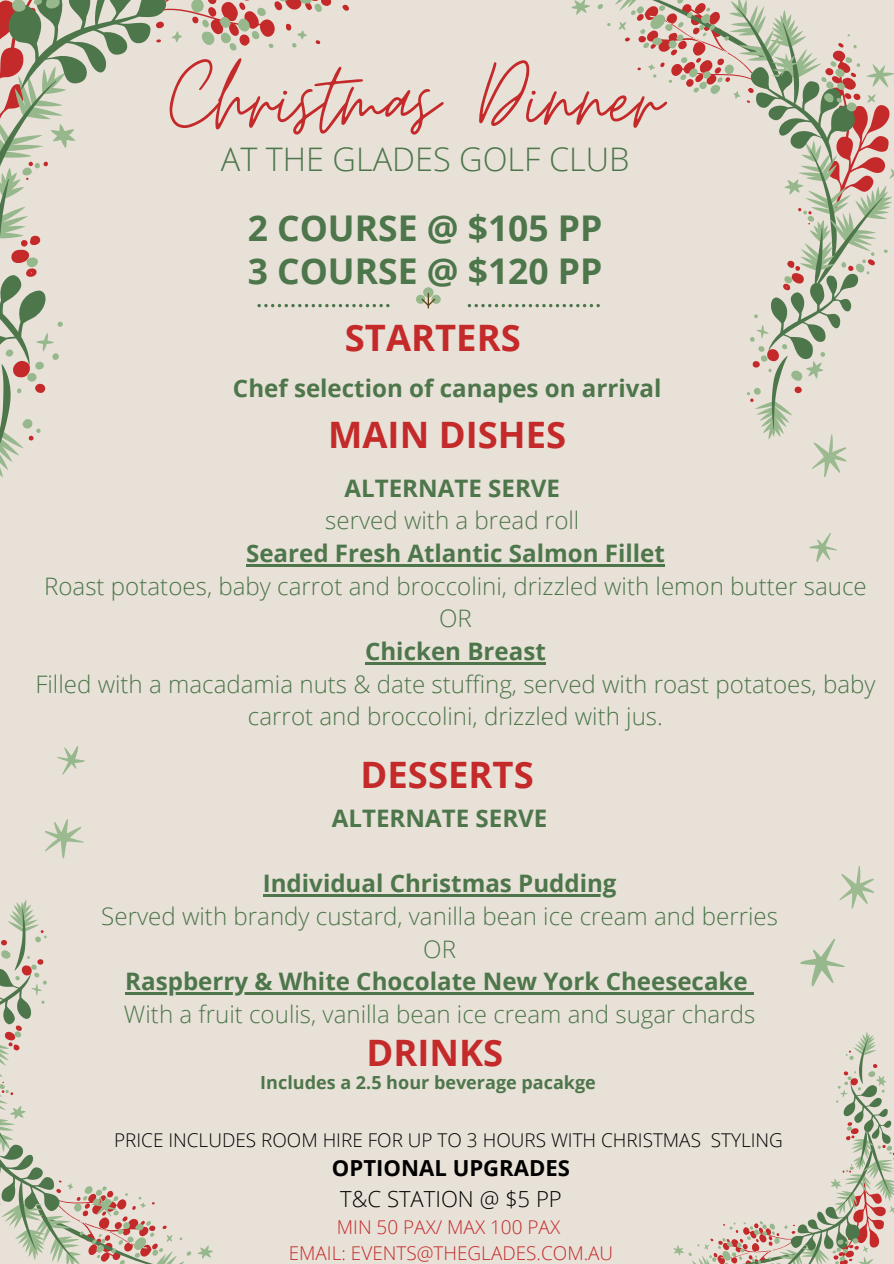
<style>
.page{position:relative;width:894px;height:1264px;background:#fff}
.page>*{position:absolute;margin:0;border:0;box-sizing:border-box;transform-origin:0 0}
.t1{font:107.4px "Moon Time";color:#c42a2a}
.t2{font:700 36.45px "Open Sans";color:#c42a2a}
.t3{font:700 35.4px "Open Sans";color:#4d764b}
.t4{font:300 32.4px "Open Sans";color:#4d764b}
.t5{font:300 24.15px/32.7px "Open Sans";color:#4d764b;text-align:center}
.t6{font:700 24.15px "Open Sans";color:#4d764b}
.t7{font:700 22.05px "Open Sans";color:#000}
.t8{font:300 22.05px "Open Sans";color:#000}
.t9{font:300 18.9px "Open Sans";color:#000}
.t10{font:300 18.9px "Open Sans";color:#c42a2a}
.t11{font:700 18px "Open Sans";color:#4d764b}
</style>
<div class="page">
<div style="left:0;top:0;width:893px;height:1263px;background:#e8e1d8"></div>
<svg style="left:0;top:0;width:434px;height:433px"></svg>
<svg style="left:848px;top:1032px;width:28px;height:21px"></svg>
<svg style="left:673px;top:1053px;width:220px;height:210px"></svg>
<svg style="left:257px;top:304px;width:132px;height:3px"></svg>
<div style="left:431px;top:295px;width:9px;height:9px;background:#96b88c;border-radius:50%"></div>
<div style="left:416px;top:295px;width:9px;height:9px;background:#96b88c;border-radius:50%"></div>
<div style="left:423px;top:287px;width:10px;height:10px;background:#96b88c;border-radius:50%"></div>
<svg style="left:420px;top:293px;width:16px;height:15px"></svg>
<hr style="left:263px;top:894px;width:353px;height:2px;background:#4d764b">
<hr style="left:125px;top:992px;width:622px;height:2px;background:#4d764b">
<svg style="left:747px;top:992px;width:6px;height:2px"></svg>
<hr style="left:246px;top:564px;width:418px;height:2px;background:#4d764b">
<hr style="left:365px;top:662px;width:180px;height:2px;background:#4d764b">
<svg style="left:0;top:900px;width:194px;height:363px"></svg>
<svg style="left:45px;top:819px;width:39px;height:40px"></svg>
<svg style="left:467px;top:0;width:426px;height:477px"></svg>
<svg style="left:57px;top:746px;width:28px;height:29px"></svg>
<svg style="left:809px;top:533px;width:28px;height:29px"></svg>
<svg style="left:839px;top:865px;width:35px;height:44px"></svg>
<svg style="left:800px;top:939px;width:45px;height:48px"></svg>
<p class="t1" style="left:170px;top:35px;width:493px">Christmas Dinner</p>
<p class="t4" style="left:221px;top:137px;width:410px">AT THE GLADES GOLF CLUB</p>
<p class="t3" style="left:248px;top:203px;width:356px">2 COURSE @ $105 PP</p>
<p class="t3" style="left:248px;top:246px;width:356px">3 COURSE @ $120 PP</p>
<p class="t2" style="left:345px;top:312px;width:177px">STARTERS</p>
<p class="t6" style="left:233px;top:371px;width:430px">Chef selection of canapes on arrival</p>
<p class="t2" style="left:328px;top:409px;width:239px">MAIN DISHES</p>
<p class="t6" style="left:344px;top:471px;width:217px">ALTERNATE SERVE</p>
<p class="t5" style="left:325px;top:503px;width:255px">served with a bread roll</p>
<p class="t6" style="left:246px;top:536px;width:420px">Seared Fresh Atlantic Salmon Fillet</p>
<p class="t5" style="left:44px;top:569px;width:823px">Roast potatoes, baby carrot and broccolini, drizzled with lemon butter sauce</p>
<p class="t5" style="left:439px;top:601px;width:34px">OR</p>
<p class="t6" style="left:365px;top:634px;width:182px">Chicken Breast</p>
<p class="t5" style="left:35px;top:667px;width:841px">Filled with a macadamia nuts &amp; date stuffing, served with roast potatoes, baby carrot and broccolini, drizzled with jus.</p>
<p class="t2" style="left:360px;top:749px;width:174px">DESSERTS</p>
<p class="t6" style="left:332px;top:801px;width:217px">ALTERNATE SERVE</p>
<p class="t6" style="left:263px;top:866px;width:355px">Individual Christmas Pudding</p>
<p class="t5" style="left:101px;top:899px;width:678px">Served with brandy custard, vanilla bean ice cream and berries</p>
<p class="t5" style="left:423px;top:931px;width:34px">OR</p>
<p class="t6" style="left:125px;top:964px;width:624px">Raspberry &amp; White Chocolate New York Cheesecake</p>
<p class="t5" style="left:124px;top:997px;width:632px">With a fruit coulis, vanilla bean ice cream and sugar chards</p>
<p class="t2" style="left:366px;top:1026px;width:138px">DRINKS</p>
<p class="t11" style="left:260px;top:1069px;width:337px">Includes a 2.5 hour beverage pacakge</p>
<p class="t9" style="left:114px;top:1126px;width:670px">PRICE INCLUDES ROOM HIRE FOR UP TO 3 HOURS WITH CHRISTMAS STYLING</p>
<p class="t7" style="left:332px;top:1152px;width:239px">OPTIONAL UPGRADES</p>
<p class="t8" style="left:340px;top:1183px;width:223px">T&amp;C STATION @ $5 PP</p>
<p class="t10" style="left:337px;top:1213px;width:225px">MIN 50 PAX/ MAX 100 PAX</p>
<p class="t10" style="left:289px;top:1239px;width:326px">EMAIL: EVENTS@THEGLADES.COM.AU</p>
</div>
